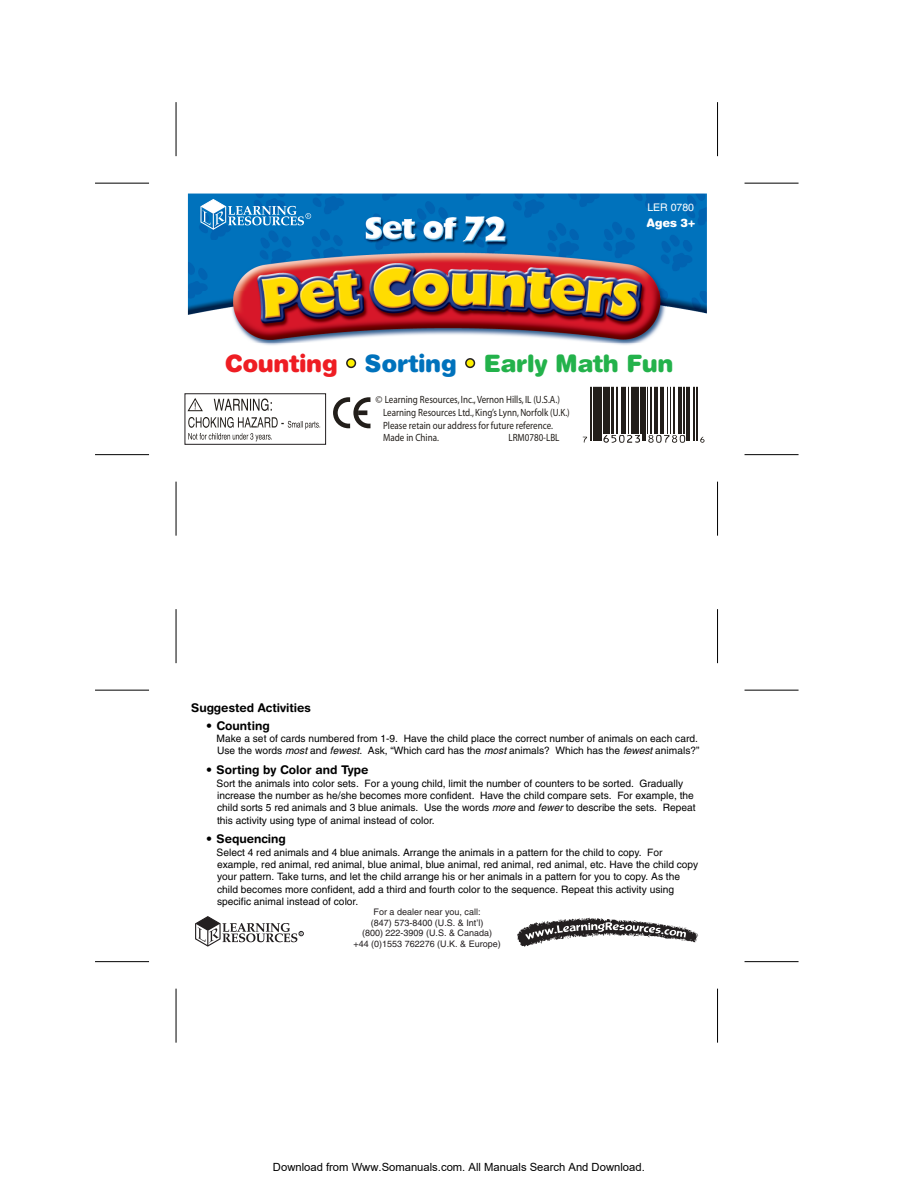
<style>
.page{position:relative;width:918px;height:1188px;background:#fff}
.page>*{position:absolute;margin:0;border:0;box-sizing:border-box;transform-origin:0 0}
.t1{font:900 24px "Helvetica Rounded";letter-spacing:-.015em;color:#23b24b}
.t2{font:700 12px "Helvetica Rounded";color:#000}
.t3{font:900 11.7px "Helvetica Rounded";color:#fff}
.t4{font:11.25px "Arial";color:#000}
.t5{font:10.5px/12.6px "Myriad";color:#221e1a}
.t6{font:10.5px "Myriad";color:#221e1a;scale:.86 1}
.t7{font:10.5px "Helvetica";color:#fff}
.t8{font:10.2px/12.3px "Helvetica";color:#000}
.t9{font:9px/10.8px "Helvetica";color:#231f20;text-align:center}
.s1{color:#ee1d23}
.s2{color:#fff101}
.s3{color:#0072bc}
.s4{font-style:italic}
</style>
<div class="page">
<img style="left:130px;top:139px;width:648px;height:397px">
<svg style="left:141px;top:145px;width:617px;height:191px"></svg>
<svg style="left:200px;top:199px;width:111px;height:31px;background:#328bc7"></svg>
<svg style="left:201px;top:200px;width:25px;height:14px"></svg>
<svg style="left:333px;top:397px;width:38px;height:31px"></svg>
<div style="left:358px;top:410px;width:9px;height:5px;background:#221e1a"></div>
<div style="left:185px;top:394px;width:141px;height:50px;background:#fff"></div>
<div style="left:185px;top:393px;width:141px;height:52px;border:1px solid #231f20"></div>
<svg style="left:188px;top:398px;width:15px;height:13px"></svg>
<svg style="left:214px;top:398px;width:58px;height:13px"></svg>
<svg style="left:188px;top:417px;width:132px;height:24px"></svg>
<svg style="left:176px;top:102px;width:1px;height:55px"></svg>
<svg style="left:95px;top:183px;width:54px;height:1px"></svg>
<svg style="left:95px;top:454px;width:54px;height:1px"></svg>
<svg style="left:176px;top:481px;width:1px;height:55px"></svg>
<svg style="left:717px;top:102px;width:1px;height:55px"></svg>
<svg style="left:744px;top:183px;width:55px;height:1px"></svg>
<svg style="left:744px;top:454px;width:55px;height:1px"></svg>
<svg style="left:717px;top:481px;width:1px;height:55px"></svg>
<svg style="left:176px;top:609px;width:1px;height:55px"></svg>
<svg style="left:95px;top:690px;width:54px;height:1px"></svg>
<svg style="left:95px;top:961px;width:54px;height:1px"></svg>
<svg style="left:176px;top:988px;width:1px;height:55px"></svg>
<svg style="left:717px;top:609px;width:1px;height:55px"></svg>
<svg style="left:744px;top:690px;width:55px;height:1px"></svg>
<svg style="left:744px;top:961px;width:55px;height:1px"></svg>
<svg style="left:717px;top:988px;width:1px;height:55px"></svg>
<hr style="left:591px;top:387px;width:1px;height:53px;background:#221e1a">
<hr style="left:593px;top:387px;width:1px;height:53px;background:#221e1a">
<hr style="left:595px;top:387px;width:4px;height:53px;background:#221e1a">
<hr style="left:600px;top:387px;width:2px;height:53px;background:#221e1a">
<hr style="left:603px;top:387px;width:1px;height:46px;background:#221e1a">
<div style="left:605px;top:387px;width:5px;height:46px;background:#221e1a"></div>
<hr style="left:611px;top:387px;width:2px;height:46px;background:#221e1a">
<hr style="left:616px;top:387px;width:2px;height:46px;background:#221e1a">
<hr style="left:621px;top:387px;width:2px;height:46px;background:#221e1a">
<hr style="left:624px;top:387px;width:2px;height:46px;background:#221e1a">
<hr style="left:628px;top:387px;width:1px;height:46px;background:#221e1a">
<hr style="left:631px;top:387px;width:2px;height:46px;background:#221e1a">
<hr style="left:635px;top:387px;width:4px;height:46px;background:#221e1a">
<hr style="left:640px;top:387px;width:1px;height:46px;background:#221e1a">
<hr style="left:642px;top:387px;width:1px;height:53px;background:#221e1a">
<hr style="left:645px;top:387px;width:1px;height:53px;background:#221e1a">
<hr style="left:647px;top:387px;width:1px;height:46px;background:#221e1a">
<hr style="left:650px;top:387px;width:1px;height:46px;background:#221e1a">
<hr style="left:655px;top:387px;width:3px;height:46px;background:#221e1a">
<hr style="left:660px;top:387px;width:1px;height:46px;background:#221e1a">
<hr style="left:663px;top:387px;width:1px;height:46px;background:#221e1a">
<hr style="left:667px;top:387px;width:1px;height:46px;background:#221e1a">
<hr style="left:671px;top:387px;width:1px;height:46px;background:#221e1a">
<hr style="left:674px;top:387px;width:1px;height:46px;background:#221e1a">
<hr style="left:678px;top:387px;width:4px;height:46px;background:#221e1a">
<hr style="left:684px;top:387px;width:1px;height:46px;background:#221e1a">
<hr style="left:686px;top:387px;width:1px;height:53px;background:#221e1a">
<hr style="left:688px;top:387px;width:2px;height:53px;background:#221e1a">
<hr style="left:694px;top:387px;width:1px;height:53px;background:#221e1a">
<hr style="left:696px;top:387px;width:1px;height:53px;background:#221e1a">
<svg style="left:583px;top:437px;width:4px;height:6px"></svg>
<svg style="left:603px;top:435px;width:37px;height:8px"></svg>
<svg style="left:648px;top:435px;width:37px;height:8px"></svg>
<svg style="left:700px;top:437px;width:5px;height:6px"></svg>
<svg style="left:195px;top:916px;width:109px;height:31px"></svg>
<svg style="left:196px;top:917px;width:24px;height:14px"></svg>
<svg style="left:517px;top:918px;width:181px;height:29px"></svg>
<p class="t7" style="left:647px;top:201px;width:48px">LER 0780</p>
<p class="t3" style="left:647px;top:215px;width:50px">Ages 3+</p>
<h1 class="t1" style="left:225px;top:348px;width:450px"><span class="s1">Counting</span> <span class="s2">•</span> <span class="s3">Sorting</span> <span class="s2">•</span> Early Math Fun</h1>
<p class="t5" style="left:383px;top:394px;width:188px;text-indent:-8px">© Learning Resources, Inc., Vernon Hills, IL (U.S.A.)<br>Learning Resources Ltd., King’s Lynn, Norfolk (U.K.)<br>Please retain our address for future reference.<br>Made in China.</p>
<p class="t6" style="left:508px;top:432px;width:61px">LRM0780-LBL</p>
<p class="t2" style="left:191px;top:700px;width:121px">Suggested Activities</p>
<p class="t2" style="left:206px;top:718px;width:65px">• Counting</p>
<p class="t8" style="left:217px;top:732px;width:484px">Make a set of cards numbered from 1-9. Have the child place the correct number of animals on each card.<br>Use the words <span class="s4">most</span> and <span class="s4">fewest</span>. Ask, “Which card has the <span class="s4">most</span> animals? Which has the <span class="s4">fewest</span> animals?”</p>
<p class="t2" style="left:206px;top:763px;width:164px">• Sorting by Color and Type</p>
<p class="t8" style="left:217px;top:777px;width:480px">Sort the animals into color sets. For a young child, limit the number of counters to be sorted. Gradually increase the number as he/she becomes more confident. Have the child compare sets. For example, the child sorts 5 red animals and 3 blue animals. Use the words <span class="s4">more</span> and <span class="s4">fewer</span> to describe the sets. Repeat this activity using type of animal instead of color.</p>
<p class="t2" style="left:206px;top:832px;width:81px">• Sequencing</p>
<p class="t8" style="left:217px;top:846px;width:483px">Select 4 red animals and 4 blue animals. Arrange the animals in a pattern for the child to copy. For example, red animal, red animal, blue animal, blue animal, red animal, red animal, etc. Have the child copy your pattern. Take turns, and let the child arrange his or her animals in a pattern for you to copy. As the child becomes more confident, add a third and fourth color to the sequence. Repeat this activity using specific animal instead of color.</p>
<p class="t9" style="left:353px;top:906px;width:149px">For a dealer near you, call:<br>(847) 573-8400 (U.S. &amp; Int’l)<br>(800) 222-3909 (U.S. &amp; Canada) +44 (0)1553 762276 (U.K. &amp; Europe)</p>
<p class="t4" style="left:273px;top:1160px;width:373px">Download from Www.Somanuals.com. All Manuals Search And Download.</p>
</div>
